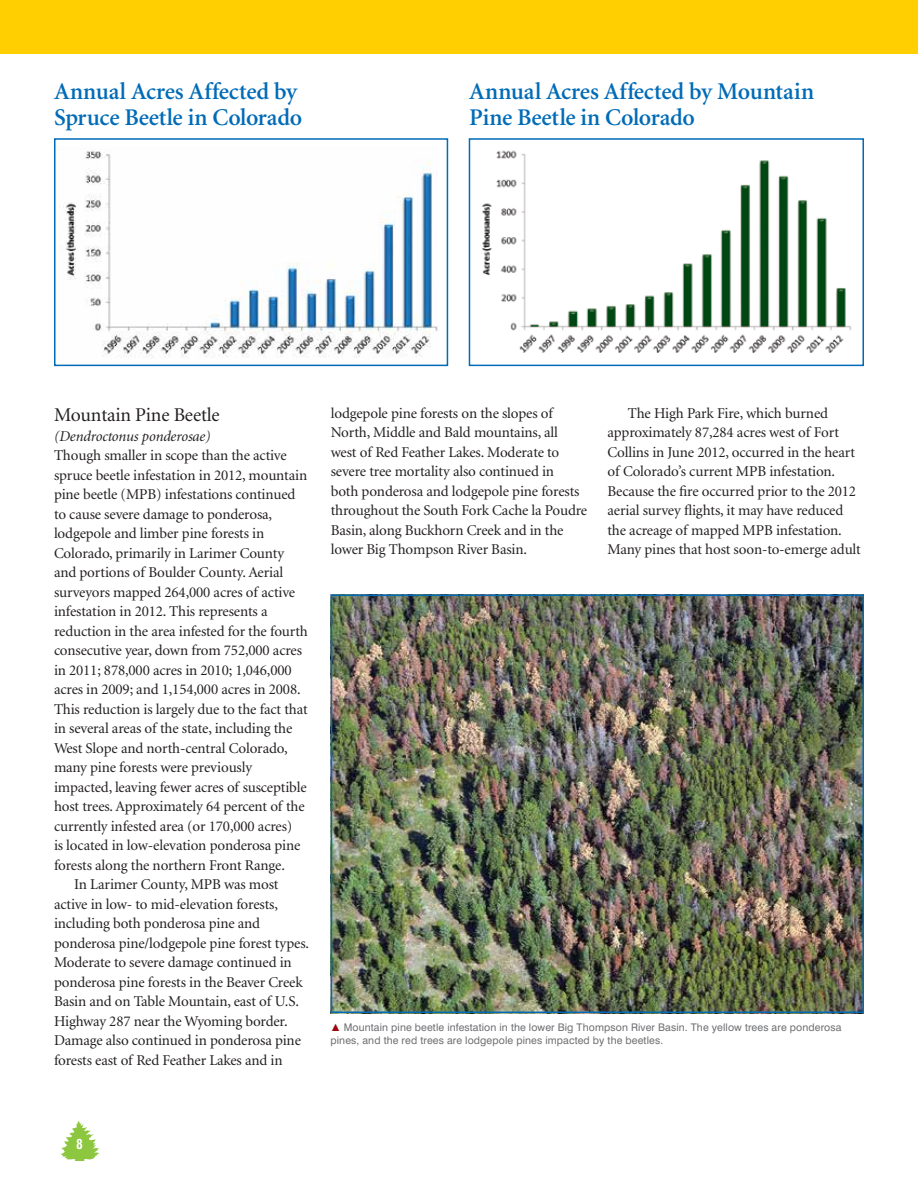
<style>
.page{position:relative;width:918px;height:1188px;background:#fff}
.page>*{position:absolute;margin:0;border:0;box-sizing:border-box;transform-origin:0 0}
.t1{font:600 24px/26.2px "Minion";letter-spacing:-.005em;color:#006bb7}
.t2{font:19.5px "Minion";letter-spacing:-.01em;color:#231f20}
.t3{font:15px/19.5px "Minion";letter-spacing:-.01em;color:#231f20}
.t4{font:italic 15px "Minion";letter-spacing:-.01em;color:#231f20}
.t5{font:700 condensed 13.5px "Swiss 721 BT";color:#fff}
.t6{font:10.5px/13.5px "Swiss 721 BT";letter-spacing:.01em;color:#6d6e71}
.s1{font-family:"Book Antiqua";color:#9a070b}
</style>
<div class="page">
<div style="left:0;top:0;width:918px;height:54px;background:#ffcf01"></div>
<img style="left:63px;top:151px;width:376px;height:207px">
<div style="left:54px;top:138px;width:394px;height:228px;border:2px solid #006bb7"></div>
<img style="left:482px;top:150px;width:370px;height:203px">
<div style="left:469px;top:138px;width:395px;height:228px;border:2px solid #006bb7"></div>
<img style="left:334px;top:598px;width:527px;height:412px">
<div style="left:331px;top:595px;width:533px;height:418px;border:2px solid #006bb7"></div>
<svg style="left:61px;top:1120px;width:38px;height:41px"></svg>
<h1 class="t1" style="left:54px;top:79px;width:250px">Annual Acres Affected by<br>Spruce Beetle in Colorado</h1>
<h1 class="t1" style="left:469px;top:79px;width:347px">Annual Acres Affected by Mountain<br>Pine Beetle in Colorado</h1>
<h2 class="t2" style="left:54px;top:405px;width:167px">Mountain Pine Beetle</h2>
<p class="t4" style="left:54px;top:429px;width:158px">(Dendroctonus ponderosae)</p>
<p class="t3" style="left:54px;top:446px;width:234px">Though smaller in scope than the active</p>
<p class="t3" style="left:54px;top:466px;width:255px">spruce beetle infestation in 2012, mountain</p>
<p class="t3" style="left:54px;top:485px;width:243px">pine beetle (MPB) infestations continued</p>
<p class="t3" style="left:54px;top:505px;width:220px">to cause severe damage to ponderosa,</p>
<p class="t3" style="left:54px;top:524px;width:212px">lodgepole and limber pine forests in</p>
<p class="t3" style="left:54px;top:544px;width:232px">Colorado, primarily in Larimer County</p>
<p class="t3" style="left:54px;top:563px;width:231px">and portions of Boulder County. Aerial</p>
<p class="t3" style="left:54px;top:583px;width:243px">surveyors mapped 264,000 acres of active</p>
<p class="t3" style="left:54px;top:602px;width:215px">infestation in 2012. This represents a</p>
<p class="t3" style="left:54px;top:622px;width:255px">reduction in the area infested for the fourth</p>
<p class="t3" style="left:54px;top:641px;width:250px">consecutive year, down from 752,000 acres</p>
<p class="t3" style="left:54px;top:661px;width:239px">in 2011; 878,000 acres in 2010; 1,046,000</p>
<p class="t3" style="left:54px;top:680px;width:248px">acres in 2009; and 1,154,000 acres in 2008.</p>
<p class="t3" style="left:54px;top:700px;width:255px">This reduction is largely due to the fact that</p>
<p class="t3" style="left:54px;top:719px;width:240px">in several areas of the state, including the</p>
<p class="t3" style="left:54px;top:739px;width:235px">West Slope and north-central Colorado,</p>
<p class="t3" style="left:54px;top:758px;width:200px">many pine forests were previously</p>
<p class="t3" style="left:54px;top:778px;width:254px">impacted, leaving fewer acres of susceptible</p>
<p class="t3" style="left:54px;top:797px;width:252px">host trees. Approximately 64 percent of the</p>
<p class="t3" style="left:54px;top:817px;width:240px">currently infested area (or 170,000 acres)</p>
<p class="t3" style="left:54px;top:836px;width:248px">is located in low-elevation ponderosa pine</p>
<p class="t3" style="left:54px;top:856px;width:233px">forests along the northern Front Range.</p>
<p class="t3" style="left:74px;top:875px;width:206px">In Larimer County, MPB was most</p>
<p class="t3" style="left:54px;top:895px;width:225px">active in low- to mid-elevation forests,</p>
<p class="t3" style="left:54px;top:914px;width:208px">including both ponderosa pine and</p>
<p class="t3" style="left:54px;top:934px;width:257px">ponderosa pine/lodgepole pine forest types.</p>
<p class="t3" style="left:54px;top:953px;width:239px">Moderate to severe damage continued in</p>
<p class="t3" style="left:54px;top:973px;width:250px">ponderosa pine forests in the Beaver Creek</p>
<p class="t3" style="left:54px;top:992px;width:246px">Basin and on Table Mountain, east of U.S.</p>
<p class="t3" style="left:54px;top:1012px;width:235px">Highway 287 near the Wyoming border.</p>
<p class="t3" style="left:54px;top:1031px;width:248px">Damage also continued in ponderosa pine</p>
<p class="t3" style="left:54px;top:1051px;width:230px">forests east of Red Feather Lakes and in</p>
<p class="t3" style="left:331px;top:404px;width:258px">lodgepole pine forests on the slopes of North, Middle and Bald mountains, all west of Red Feather Lakes. Moderate to severe tree mortality also continued in<br>both ponderosa and lodgepole pine forests throughout the South Fork Cache la Poudre Basin, along Buckhorn Creek and in the lower Big Thompson River Basin.</p>
<p class="t3" style="left:608px;top:404px;width:255px;text-indent:20px">The High Park Fire, which burned approximately 87,284 acres west of Fort Collins in June 2012, occurred in the heart of Colorado’s current MPB infestation.<br>Because the fire occurred prior to the 2012 aerial survey flights, it may have reduced the acreage of mapped MPB infestation.<br>Many pines that host soon-to-emerge adult</p>
<p class="t6" style="left:330px;top:1020px;width:513px"><span class="s1">▲</span> Mountain pine beetle infestation in the lower Big Thompson River Basin. The yellow trees are ponderosa pines, and the red trees are lodgepole pines impacted by the beetles.</p>
<p class="t5" style="left:76px;top:1136px;width:8px">8</p>
</div>
